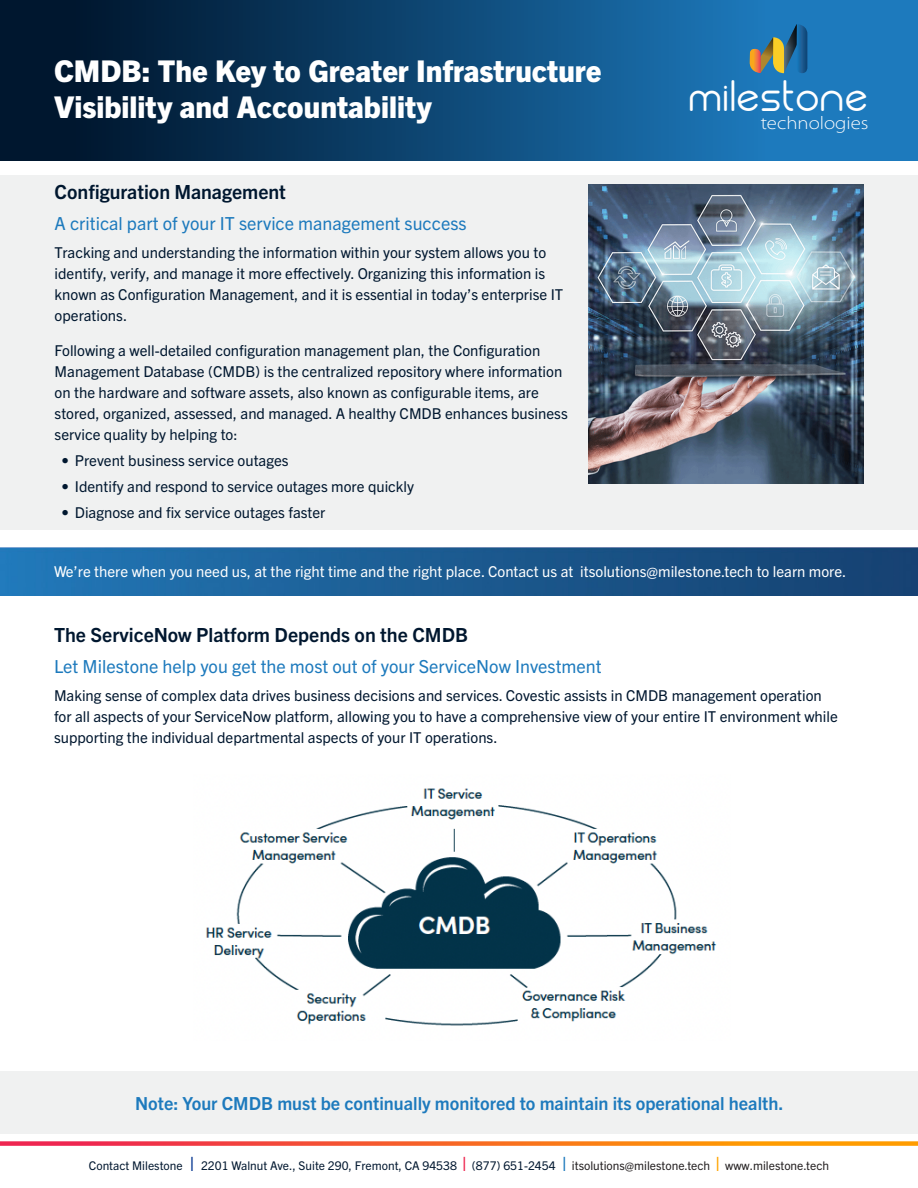
<style>
.page{position:relative;width:918px;height:1188px;background:#fff}
.page>*{position:absolute;margin:0;border:0;box-sizing:border-box;transform-origin:0 0}
.t1{font:45px "Biysk";letter-spacing:.02em;color:#fff;scale:1.04 1}
.t2{font:800 30px/36px "Trade Gothic Next LT Pro";color:#fff}
.Section_Title{font:700 19.5px "Trade Gothic Next LT Pro";color:#00172f}
.t3{font:300 semi-expanded 18.15px "Myriad Pro";color:#fff;scale:1.04 1}
.Subtitle_Blue{font:18px "Trade Gothic Next LT Pro";color:#1d7abd}
.Subtitle_Blue_Bold{font:700 18px "Trade Gothic Next LT Pro";color:#1d7abd}
.Body_Copy{font:15px/21px "Trade Gothic Next LT Pro";color:#00172f}
.Body_Copy_White{font:15px "Trade Gothic Next LT Pro";color:#fff}
.t4{font:12px "Trade Gothic Next LT Pro";color:#00172f}
.s1{font-weight:800;font-size:18px;color:#083992}
.s2{font-weight:800;font-size:18px;color:#ee2650}
.s3{font-weight:800;font-size:18px;color:#1d7abd}
.s4{color:#231f20}
.s5{font-weight:800;font-size:18px;color:#ffa500}
</style>
<div class="page">
<svg style="left:0;top:1141px;width:918px;height:5px;background:#f7753a"></svg>
<div style="left:0;top:1071px;width:918px;height:63px;background:#f0f1f1"></div>
<div style="left:0;top:0;width:918px;height:161px;background:linear-gradient(to right,#000f23,#2187d0)"></div>
<img style="left:0;top:547px;width:918px;height:49px">
<div style="left:0;top:176px;width:918px;height:354px;background:#f0f1f1"></div>
<svg style="left:750px;top:24px;width:58px;height:49px;background:#527982"></svg>
<img style="left:589px;top:184px;width:275px;height:300px">
<img style="left:206px;top:788px;width:511px;height:238px">
<p class="t2" style="left:54px;top:51px;width:549px">CMDB: The Key to Greater Infrastructure<br>Visibility and Accountability</p>
<p class="Section_Title" style="left:55px;top:179px;width:233px">Configuration Management</p>
<p class="Subtitle_Blue" style="left:55px;top:211px;width:413px">A critical part of your IT service management success</p>
<p class="Body_Copy" style="left:55px;top:241px;width:510px">Tracking and understanding the information within your system allows you to identify, verify, and manage it more effectively. Organizing this information is known as Configuration Management, and it is essential in today’s enterprise IT operations.</p>
<p class="Body_Copy" style="left:55px;top:339px;width:515px">Following a well-detailed configuration management plan, the Configuration Management Database (CMDB) is the centralized repository where information on the hardware and software assets, also known as configurable items, are stored, organized, assessed, and managed. A healthy CMDB enhances business service quality by helping to:</p>
<p class="Body_Copy" style="left:61px;top:449px;width:229px">• Prevent business service outages</p>
<p class="Body_Copy" style="left:61px;top:475px;width:354px">• Identify and respond to service outages more quickly</p>
<p class="Body_Copy" style="left:61px;top:501px;width:265px">• Diagnose and fix service outages faster</p>
<p class="t1" style="left:689px;top:80px;width:174px">milestone</p>
<p class="t3" style="left:761px;top:113px;width:105px">technologies</p>
<p class="Body_Copy_White" style="left:54px;top:561px;width:794px">We’re there when you need us, at the right time and the right place. Contact us at itsolutions@milestone.tech to learn more.</p>
<p class="Section_Title" style="left:54px;top:621px;width:416px">The ServiceNow Platform Depends on the CMDB</p>
<p class="Subtitle_Blue" style="left:54px;top:654px;width:549px">Let Milestone help you get the most out of your ServiceNow Investment</p>
<p class="Body_Copy" style="left:54px;top:684px;width:785px">Making sense of complex data drives business decisions and services. Covestic assists in CMDB management operation for all aspects of your ServiceNow platform, allowing you to have a comprehensive view of your entire IT environment while supporting the individual departmental aspects of your IT operations.</p>
<p class="Subtitle_Blue_Bold" style="left:135px;top:1090px;width:650px">Note: Your CMDB must be continually monitored to maintain its operational health.</p>
<p class="t4" style="left:89px;top:1157px;width:742px">Contact Milestone <span class="s1">|</span> 2201 Walnut Ave., Suite 290, Fremont, CA 94538 <span class="s2">|</span> (877) 651-2454 <span class="s3">|</span> <span class="s4">itsolutions@milestone.tech</span> <span class="s5">|</span> <span class="s4">www.milestone.tech</span></p>
</div>
